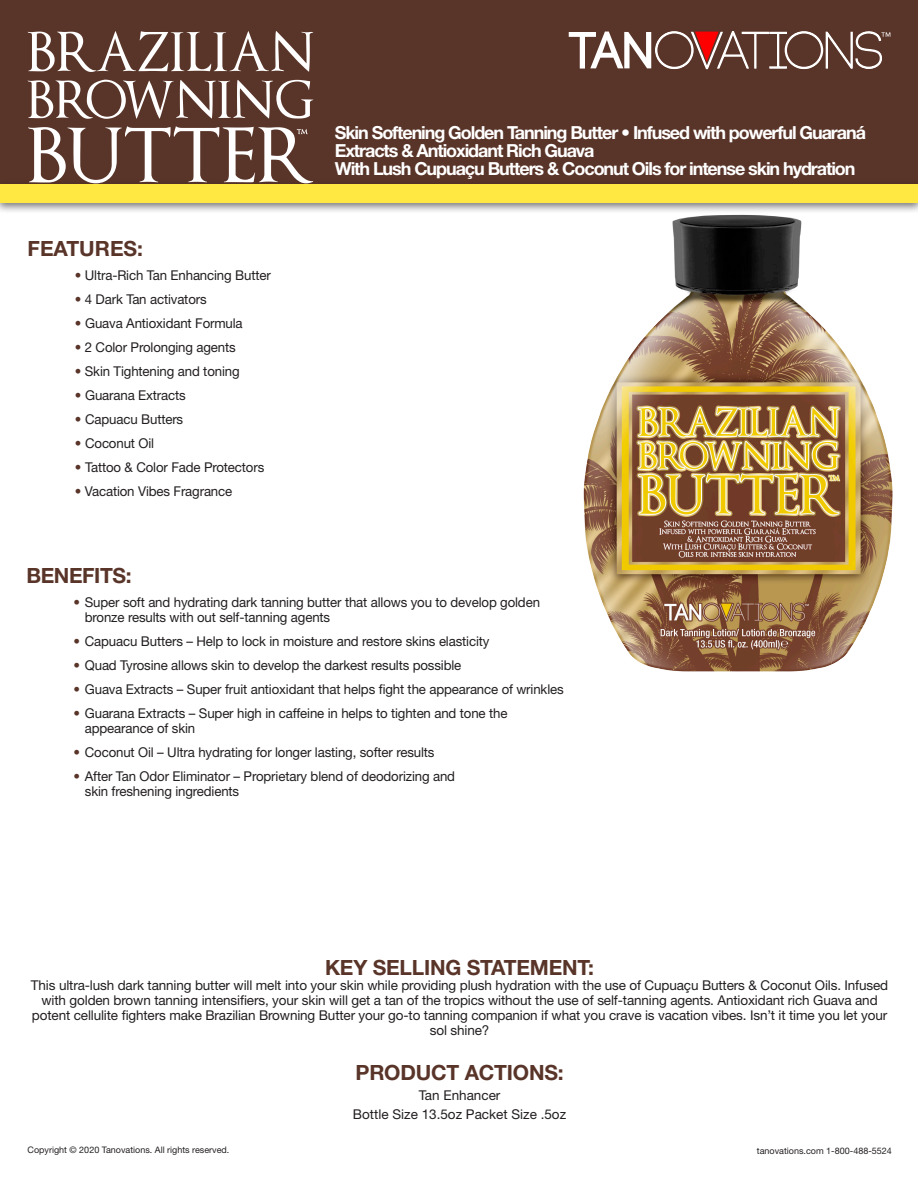
<style>
.page{position:relative;width:918px;height:1188px;background:#fff}
.page>*{position:absolute;margin:0;border:0;box-sizing:border-box;transform-origin:0 0}
.t1{font:700 21px "Helvetica Neue LT Std";letter-spacing:-.01em;color:#593428}
.t2{font:700 18px "Helvetica Neue LT Std";letter-spacing:-.06em;color:#fff}
.t3{font:13.5px/15px "Helvetica Neue LT Std";letter-spacing:-.01em;color:#231f20;text-align:center}
.t4{font:9px "Helvetica Neue LT Std";color:#231f20}
.s1{color:#593428}
</style>
<div class="page">
<div style="left:0;top:0;width:918px;height:184px;background:#593428"></div>
<div style="left:0;top:179px;width:918px;height:35px;background:#231f20;opacity:.62"></div>
<div style="left:0;top:184px;width:918px;height:18px;background:#ffe842"></div>
<img style="left:579px;top:213px;width:317px;height:459px">
<svg style="left:569px;top:31px;width:321px;height:39px"></svg>
<svg style="left:28px;top:31px;width:285px;height:41px"></svg>
<svg style="left:28px;top:80px;width:285px;height:39px"></svg>
<svg style="left:28px;top:126px;width:285px;height:57px"></svg>
<p class="t1" style="left:28px;top:235px;width:117px">FEATURES:</p>
<p class="t3" style="left:75px;top:267px;width:197px"><span class="s1">•</span> Ultra-Rich Tan Enhancing Butter</p>
<p class="t3" style="left:75px;top:291px;width:133px"><span class="s1">•</span> 4 Dark Tan activators</p>
<p class="t3" style="left:75px;top:315px;width:169px"><span class="s1">•</span> Guava Antioxidant Formula</p>
<p class="t3" style="left:75px;top:339px;width:162px"><span class="s1">•</span> 2 Color Prolonging agents</p>
<p class="t3" style="left:75px;top:363px;width:166px"><span class="s1">•</span> Skin Tightening and toning</p>
<p class="t3" style="left:75px;top:387px;width:112px"><span class="s1">•</span> Guarana Extracts</p>
<p class="t3" style="left:75px;top:411px;width:110px"><span class="s1">•</span> Capuacu Butters</p>
<p class="t3" style="left:75px;top:435px;width:81px"><span class="s1">•</span> Coconut Oil</p>
<p class="t3" style="left:75px;top:459px;width:191px"><span class="s1">•</span> Tattoo &amp; Color Fade Protectors</p>
<p class="t3" style="left:75px;top:483px;width:159px"><span class="s1">•</span> Vacation Vibes Fragrance</p>
<p class="t2" style="left:335px;top:121px;width:533px">Skin Softening Golden Tanning Butter • Infused with powerful Guaraná</p>
<p class="t2" style="left:335px;top:139px;width:261px">Extracts &amp; Antioxidant Rich Guava</p>
<p class="t2" style="left:335px;top:157px;width:522px">With Lush Cupuaçu Butters &amp; Coconut Oils for intense skin hydration</p>
<p class="t1" style="left:26px;top:563px;width:107px">BENEFITS:</p>
<p class="t3" style="left:74px;top:595px;width:468px"><span class="s1">•</span> Super soft and hydrating dark tanning butter that allows you to develop golden</p>
<p class="t3" style="left:85px;top:610px;width:247px">bronze results with out self-tanning agents</p>
<p class="t3" style="left:74px;top:634px;width:417px"><span class="s1">•</span> Capuacu Butters – Help to lock in moisture and restore skins elasticity</p>
<p class="t3" style="left:74px;top:658px;width:389px"><span class="s1">•</span> Quad Tyrosine allows skin to develop the darkest results possible</p>
<p class="t3" style="left:74px;top:682px;width:492px"><span class="s1">•</span> Guava Extracts – Super fruit antioxidant that helps fight the appearance of wrinkles</p>
<p class="t3" style="left:74px;top:706px;width:435px"><span class="s1">•</span> Guarana Extracts – Super high in caffeine in helps to tighten and tone the</p>
<p class="t3" style="left:85px;top:721px;width:112px">appearance of skin</p>
<p class="t3" style="left:74px;top:745px;width:362px"><span class="s1">•</span> Coconut Oil – Ultra hydrating for longer lasting, softer results</p>
<p class="t3" style="left:74px;top:769px;width:383px"><span class="s1">•</span> After Tan Odor Eliminator – Proprietary blend of deodorizing and</p>
<p class="t3" style="left:85px;top:784px;width:156px">skin freshening ingredients</p>
<p class="t1" style="left:325px;top:955px;width:271px">KEY SELLING STATEMENT:</p>
<p class="t3" style="left:31px;top:978px;width:859px">This ultra-lush dark tanning butter will melt into your skin while providing plush hydration with the use of Cupuaçu Butters &amp; Coconut Oils. Infused with golden brown tanning intensifiers, your skin will get a tan of the tropics without the use of self-tanning agents. Antioxidant rich Guava and potent cellulite fighters make Brazilian Browning Butter your go-to tanning companion if what you crave is vacation vibes. Isn’t it time you let your sol shine?</p>
<p class="t1" style="left:356px;top:1060px;width:210px">PRODUCT ACTIONS:</p>
<p class="t3" style="left:419px;top:1087px;width:83px">Tan Enhancer</p>
<p class="t3" style="left:353px;top:1107px;width:215px">Bottle Size 13.5oz Packet Size .5oz</p>
<p class="t4" style="left:28px;top:1145px;width:203px">Copyright © 2020 Tanovations. All rights reserved.</p>
<p class="t4" style="left:757px;top:1145px;width:136px">tanovations.com 1-800-488-5524</p>
</div>
